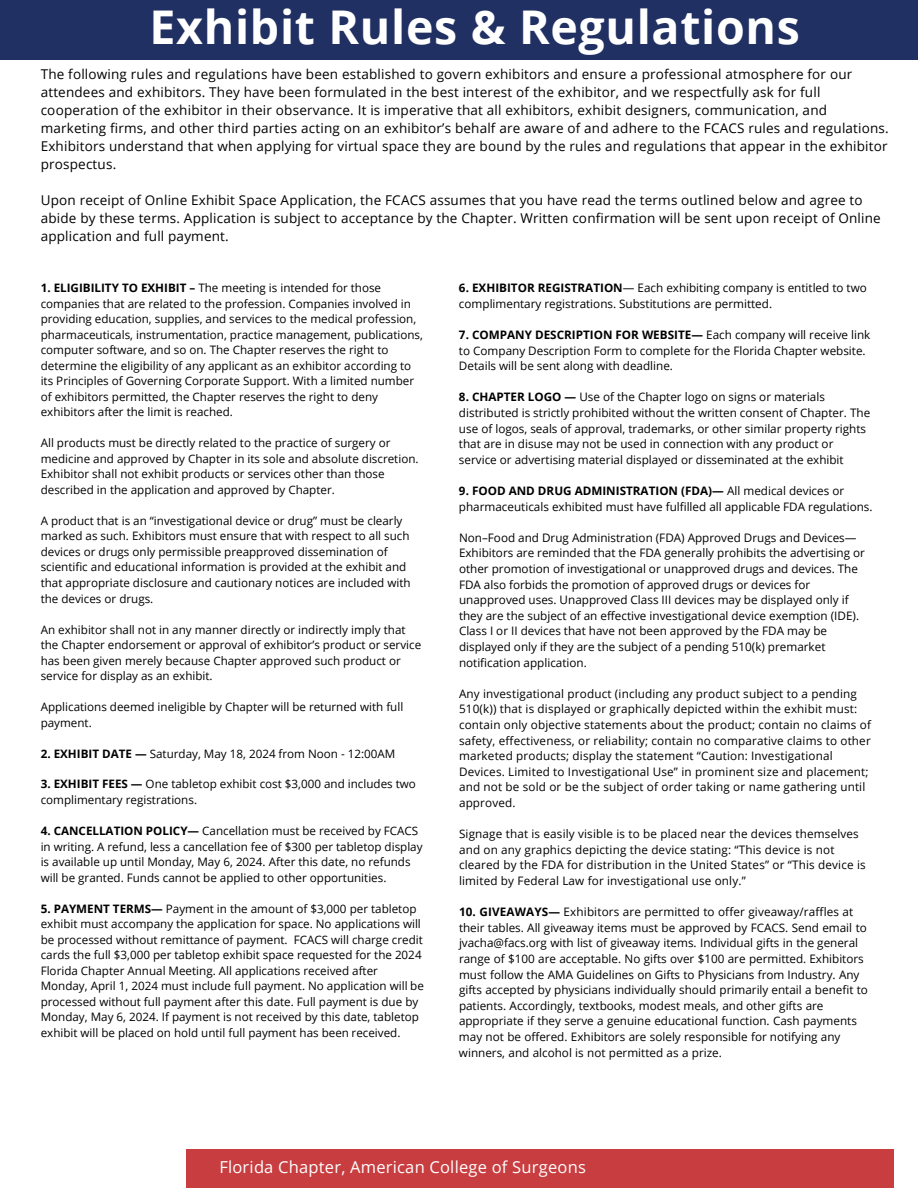
<style>
.page{position:relative;width:918px;height:1188px;background:#fff}
.page>*{position:absolute;margin:0;border:0;box-sizing:border-box;transform-origin:0 0}
.t1{font:700 46.5px "Open Sans";letter-spacing:.015em;color:#fff}
.t2{font:16.5px "Open Sans";letter-spacing:.015em;color:#fff}
.t3{font:13.5px/18px "Open Sans";letter-spacing:.015em;color:#000}
.t4{font:11.7px/15.6px "Open Sans";color:#000}
.s1{font-weight:700}
</style>
<div class="page">
<div style="left:0;top:0;width:918px;height:51px;background:#203062"></div>
<div style="left:0;top:49px;width:918px;height:11px;background:#203062"></div>
<div style="left:187px;top:1150px;width:706px;height:38px;background:#c83e40"></div>
<h1 class="t1" style="left:150px;top:-6px;width:652px">Exhibit Rules &amp; Regulations</h1>
<p class="t3" style="left:41px;top:65px;width:850px">The following rules and regulations have been established to govern exhibitors and ensure a professional atmosphere for our attendees and exhibitors. They have been formulated in the best interest of the exhibitor, and we respectfully ask for full cooperation of the exhibitor in their observance. It is imperative that all exhibitors, exhibit designers, communication, and marketing firms, and other third parties acting on an exhibitor’s behalf are aware of and adhere to the FCACS rules and regulations.<br>Exhibitors understand that when applying for virtual space they are bound by the rules and regulations that appear in the exhibitor prospectus.</p>
<p class="t3" style="left:41px;top:191px;width:842px">Upon receipt of Online Exhibit Space Application, the FCACS assumes that you have read the terms outlined below and agree to abide by these terms. Application is subject to acceptance by the Chapter. Written confirmation will be sent upon receipt of Online application and full payment.</p>
<p class="t4" style="left:41px;top:280px;width:384px"><span class="s1">1. ELIGIBILITY TO EXHIBIT –</span> The meeting is intended for those companies that are related to the profession. Companies involved in providing education, supplies, and services to the medical profession, pharmaceuticals, instrumentation, practice management, publications, computer software, and so on. The Chapter reserves the right to determine the eligibility of any applicant as an exhibitor according to its Principles of Governing Corporate Support. With a limited number of exhibitors permitted, the Chapter reserves the right to deny exhibitors after the limit is reached.</p>
<p class="t4" style="left:41px;top:435px;width:379px">All products must be directly related to the practice of surgery or medicine and approved by Chapter in its sole and absolute discretion.<br>Exhibitor shall not exhibit products or services other than those described in the application and approved by Chapter.</p>
<p class="t4" style="left:41px;top:513px;width:371px">A product that is an “investigational device or drug” must be clearly marked as such. Exhibitors must ensure that with respect to all such devices or drugs only permissible preapproved dissemination of scientific and educational information is provided at the exhibit and that appropriate disclosure and cautionary notices are included with the devices or drugs.</p>
<p class="t4" style="left:41px;top:621px;width:382px">An exhibitor shall not in any manner directly or indirectly imply that the Chapter endorsement or approval of exhibitor’s product or service has been given merely because Chapter approved such product or service for display as an exhibit.</p>
<p class="t4" style="left:41px;top:699px;width:364px">Applications deemed ineligible by Chapter will be returned with full payment.</p>
<p class="t4" style="left:41px;top:745px;width:356px"><span class="s1">2. EXHIBIT DATE —</span> Saturday, May 18, 2024 from Noon - 12:00AM</p>
<p class="t4" style="left:41px;top:776px;width:377px"><span class="s1">3. EXHIBIT FEES —</span> One tabletop exhibit cost $3,000 and includes two complimentary registrations.</p>
<p class="t4" style="left:41px;top:823px;width:383px"><span class="s1">4. CANCELLATION POLICY—</span> Cancellation must be received by FCACS in writing. A refund, less a cancellation fee of $300 per tabletop display is available up until Monday, May 6, 2024. After this date, no refunds will be granted. Funds cannot be applied to other opportunities.</p>
<p class="t4" style="left:41px;top:900px;width:385px"><span class="s1">5. PAYMENT TERMS—</span> Payment in the amount of $3,000 per tabletop exhibit must accompany the application for space. No applications will be processed without remittance of payment. FCACS will charge credit cards the full $3,000 per tabletop exhibit space requested for the 2024<br>Florida Chapter Annual Meeting. All applications received after Monday, April 1, 2024 must include full payment. No application will be processed without full payment after this date. Full payment is due by Monday, May 6, 2024. If payment is not received by this date, tabletop exhibit will be placed on hold until full payment has been received.</p>
<p class="t4" style="left:459px;top:280px;width:409px"><span class="s1">6. EXHIBITOR REGISTRATION</span>— Each exhibiting company is entitled to two complimentary registrations. Substitutions are permitted.</p>
<p class="t4" style="left:459px;top:327px;width:413px"><span class="s1">7. COMPANY DESCRIPTION FOR WEBSITE—</span> Each company will receive link to Company Description Form to complete for the Florida Chapter website.<br>Details will be sent along with deadline.</p>
<p class="t4" style="left:459px;top:389px;width:413px"><span class="s1">8. CHAPTER LOGO —</span> Use of the Chapter logo on signs or materials distributed is strictly prohibited without the written consent of Chapter. The use of logos, seals of approval, trademarks, or other similar property rights that are in disuse may not be used in connection with any product or service or advertising material displayed or disseminated at the exhibit</p>
<p class="t4" style="left:459px;top:483px;width:415px"><span class="s1">9. FOOD AND DRUG ADMINISTRATION (FDA)—</span> All medical devices or pharmaceuticals exhibited must have fulfilled all applicable FDA regulations.</p>
<p class="t4" style="left:459px;top:529px;width:407px">Non–Food and Drug Administration (FDA) Approved Drugs and Devices— Exhibitors are reminded that the FDA generally prohibits the advertising or other promotion of investigational or unapproved drugs and devices. The FDA also forbids the promotion of approved drugs or devices for unapproved uses. Unapproved Class III devices may be displayed only if they are the subject of an effective investigational device exemption (IDE).<br>Class I or II devices that have not been approved by the FDA may be displayed only if they are the subject of a pending 510(k) premarket notification application.</p>
<p class="t4" style="left:459px;top:685px;width:413px">Any investigational product (including any product subject to a pending 510(k)) that is displayed or graphically depicted within the exhibit must: contain only objective statements about the product; contain no claims of safety, effectiveness, or reliability; contain no comparative claims to other marketed products; display the statement “Caution: Investigational Devices. Limited to Investigational Use” in prominent size and placement; and not be sold or be the subject of order taking or name gathering until approved.</p>
<p class="t4" style="left:459px;top:826px;width:408px">Signage that is easily visible is to be placed near the devices themselves and on any graphics depicting the device stating: “This device is not cleared by the FDA for distribution in the United States” or “This device is limited by Federal Law for investigational use only.”</p>
<p class="t4" style="left:459px;top:904px;width:411px"><span class="s1">10. GIVEAWAYS—</span> Exhibitors are permitted to offer giveaway/raffles at their tables. All giveaway items must be approved by FCACS. Send email to jvacha@facs.org with list of giveaway items. Individual gifts in the general range of $100 are acceptable. No gifts over $100 are permitted. Exhibitors must follow the AMA Guidelines on Gifts to Physicians from Industry. Any gifts accepted by physicians individually should primarily entail a benefit to patients. Accordingly, textbooks, modest meals, and other gifts are appropriate if they serve a genuine educational function. Cash payments may not be offered. Exhibitors are solely responsible for notifying any winners, and alcohol is not permitted as a prize.</p>
<h2 class="t2" style="left:219px;top:1156px;width:368px">Florida Chapter, American College of Surgeons</h2>
</div>
